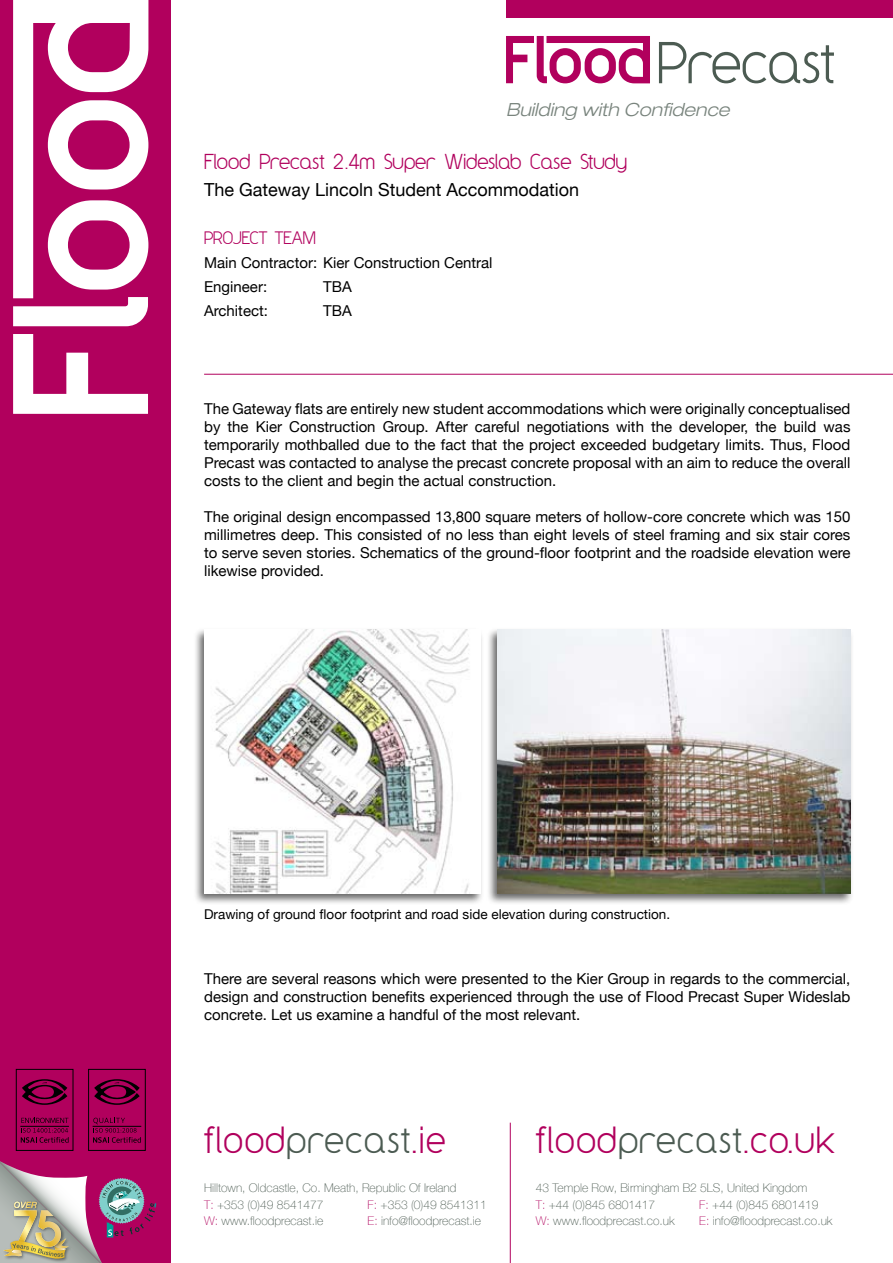
<style>
.page{position:relative;width:893px;height:1263px;background:#fff}
.page>*{position:absolute;margin:0;border:0;box-sizing:border-box;transform-origin:0 0}
.t1{font:31.5px "Y2 K Neophyte";letter-spacing:.05em;color:#b1005d}
.t2{font:italic 300 expanded 18.15px "Helvetica Neue";color:#79847d}
.t3{font:18px "Y2 K Neophyte";color:#b1005d}
.t4{font:18px "Helvetica Neue";color:#000}
.t5{font:15px/18px "Helvetica Neue";color:#000;text-align:justify}
.t6{font:15px "Y2 K Neophyte";color:#b1005d}
.t7{font:13.5px "Helvetica Neue";color:#000}
.t8{font:100 12px/16.5px "Helvetica Neue";color:#4c5b52}
.s1{color:#4c5b52}
.s2{color:#b1005d}
</style>
<div class="page">
<div style="left:0;top:0;width:170px;height:1263px;background:#b1005d"></div>
<div style="left:193px;top:627px;width:297px;height:284px;background:#000;opacity:.6"></div>
<img style="left:204px;top:629px;width:276px;height:264px">
<div style="left:486px;top:627px;width:374px;height:284px;background:#000;opacity:.6"></div>
<img style="left:497px;top:629px;width:353px;height:264px">
<hr style="left:204px;top:374px;width:689px;height:1px;background:#b1005d">
<svg style="left:13px;top:334px;width:135px;height:80px"></svg>
<svg style="left:13px;top:0;width:135px;height:326px"></svg>
<div style="left:16px;top:1069px;width:57px;height:81px;border:1px solid #000"></div>
<svg style="left:22px;top:1079px;width:45px;height:26px"></svg>
<hr style="left:20px;top:1126px;width:49px;height:1px;background:#000">
<svg style="left:21px;top:1118px;width:48px;height:25px"></svg>
<div style="left:88px;top:1069px;width:57px;height:81px;border:1px solid #000"></div>
<svg style="left:94px;top:1079px;width:46px;height:26px"></svg>
<svg style="left:93px;top:1118px;width:48px;height:25px"></svg>
<hr style="left:510px;top:1123px;width:1px;height:140px;background:#b1005d">
<div style="left:506px;top:0;width:387px;height:17px;background:#b1005d"></div>
<svg style="left:659px;top:42px;width:175px;height:41px"></svg>
<svg style="left:506px;top:36px;width:144px;height:47px"></svg>
<svg style="left:0;top:1161px;width:156px;height:102px"></svg>
<p class="t2" style="left:506px;top:98px;width:225px">Building with Confidence</p>
<p class="t3" style="left:204px;top:149px;width:424px">Flood Precast 2.4m Super Wideslab Case Study</p>
<p class="t4" style="left:204px;top:177px;width:377px">The Gateway Lincoln Student Accommodation</p>
<p class="t6" style="left:204px;top:228px;width:113px">Project Team</p>
<p class="t5" style="left:204px;top:252px;width:290px;line-height:24px">Main Contractor: Kier Construction Central<br>Engineer:</p>
<p class="t5" style="left:323px;top:279px;width:30px">TBA</p>
<p class="t5" style="left:204px;top:303px;width:65px">Architect:</p>
<p class="t5" style="left:323px;top:303px;width:30px">TBA</p>
<p class="t5" style="left:204px;top:400px;width:648px">The Gateway flats are entirely new student accommodations which were originally conceptualised by the Kier Construction Group. After careful negotiations with the developer, the build was temporarily mothballed due to the fact that the project exceeded budgetary limits. Thus, Flood Precast was contacted to analyse the precast concrete proposal with an aim to reduce the overall costs to the client and begin the actual construction.</p>
<p class="t5" style="left:204px;top:508px;width:648px">The original design encompassed 13,800 square meters of hollow-core concrete which was 150 millimetres deep. This consisted of no less than eight levels of steel framing and six stair cores to serve seven stories. Schematics of the ground-floor footprint and the roadside elevation were likewise provided.</p>
<p class="t7" style="left:204px;top:904px;width:468px">Drawing of ground floor footprint and road side elevation during construction.</p>
<p class="t5" style="left:204px;top:970px;width:648px">There are several reasons which were presented to the Kier Group in regards to the commercial, design and construction benefits experienced through the use of Flood Precast Super Wideslab concrete. Let us examine a handful of the most relevant.</p>
<h1 class="t1" style="left:204px;top:1118px;width:243px">flood<span class="s1">precast</span>.ie</h1>
<p class="t8" style="left:204px;top:1179px;width:254px">Hilltown, Oldcastle, Co. Meath, Republic Of Ireland<br><span class="s2">T:</span> +353 (0)49 8541477</p>
<p class="t8" style="left:368px;top:1195px;width:121px"><span class="s2">F:</span> +353 (0)49 8541311</p>
<h1 class="t1" style="left:536px;top:1118px;width:301px">flood<span class="s1">precast</span>.co.uk</h1>
<p class="t8" style="left:536px;top:1179px;width:273px">43 Temple Row, Birmingham B2 5LS, United Kingdom<br><span class="s2">T:</span> +44 (0)845 6801417</p>
<p class="t8" style="left:699px;top:1195px;width:121px"><span class="s2">F:</span> +44 (0)845 6801419</p>
<p class="t8" style="left:204px;top:1212px;width:121px"><span class="s2">W:</span> www.floodprecast.ie</p>
<p class="t8" style="left:368px;top:1212px;width:115px"><span class="s2">E:</span> info@floodprecast.ie</p>
<p class="t8" style="left:536px;top:1212px;width:140px"><span class="s2">W:</span> www.floodprecast.co.uk</p>
<p class="t8" style="left:699px;top:1212px;width:135px"><span class="s2">E:</span> info@floodprecast.co.uk</p>
</div>
